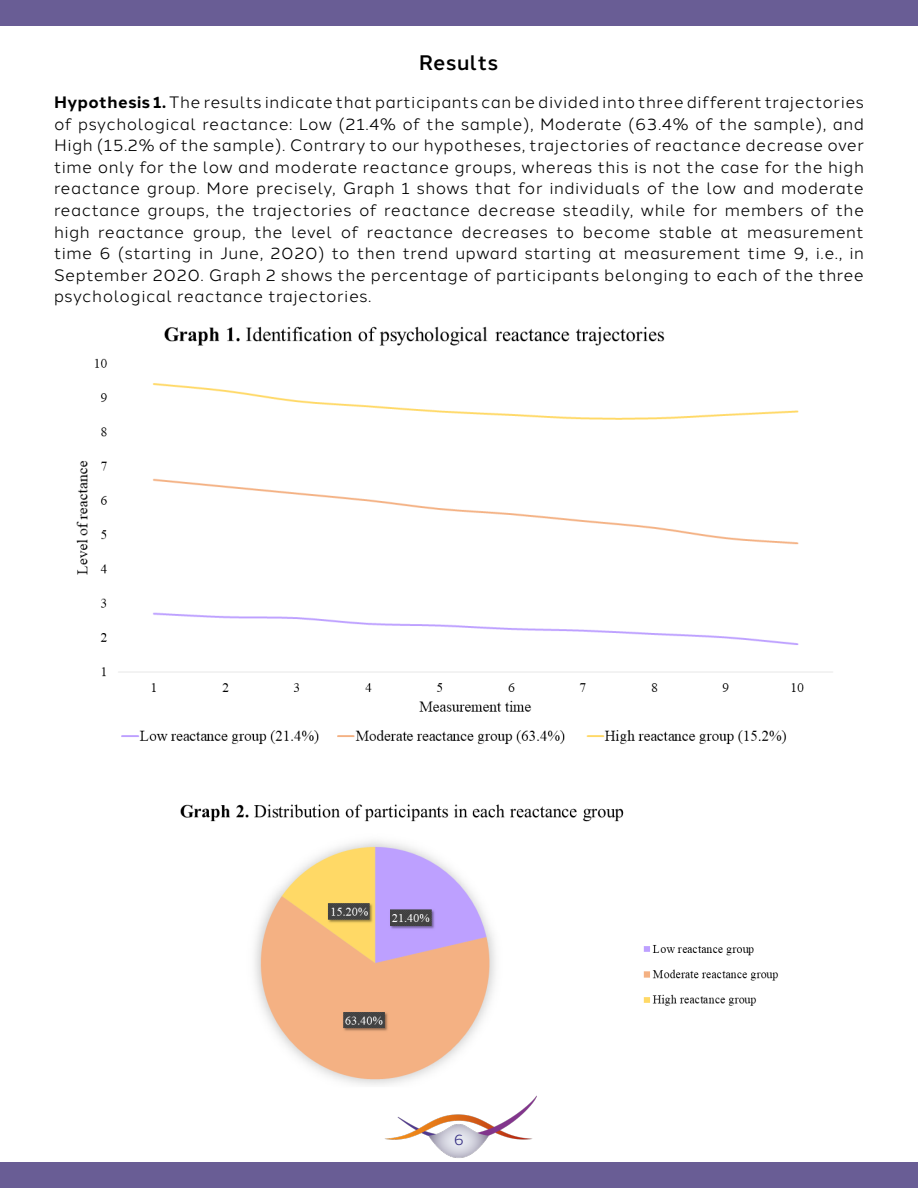
<style>
.page{position:relative;width:918px;height:1188px;background:#fff}
.page>*{position:absolute;margin:0;border:0;box-sizing:border-box;transform-origin:0 0}
.t1{font:500 21px "Halcom";letter-spacing:.03em;color:#000}
.t2{font:16.5px/21.6px "Halcom";letter-spacing:.03em;color:#000;text-align:justify}
.t3{font:15px "Halcom";color:#342d83}
.s1{font-weight:700}
</style>
<div class="page">
<div style="left:0;top:1162px;width:918px;height:26px;background:#695d95"></div>
<div style="left:0;top:0;width:918px;height:26px;background:#695d95"></div>
<img style="left:384px;top:1095px;width:153px;height:63px">
<img style="left:76px;top:326px;width:757px;height:419px">
<img style="left:180px;top:804px;width:598px;height:281px">
<p class="t1" style="left:419px;top:46px;width:81px">Results</p>
<p class="t2" style="left:54px;top:90px;width:812px"><span class="s1">Hypothesis 1.</span> The results indicate that participants can be divided into three different trajectories of psychological reactance: Low (21.4% of the sample), Moderate (63.4% of the sample), and High (15.2% of the sample). Contrary to our hypotheses, trajectories of reactance decrease over time only for the low and moderate reactance groups, whereas this is not the case for the high reactance group. More precisely, Graph 1 shows that for individuals of the low and moderate reactance groups, the trajectories of reactance decrease steadily, while for members of the high reactance group, the level of reactance decreases to become stable at measurement time 6 (starting in June, 2020) to then trend upward starting at measurement time 9, i.e., in September 2020. Graph 2 shows the percentage of participants belonging to each of the three psychological reactance trajectories.</p>
<p class="t3" style="left:454px;top:1128px;width:12px">6</p>
</div>
